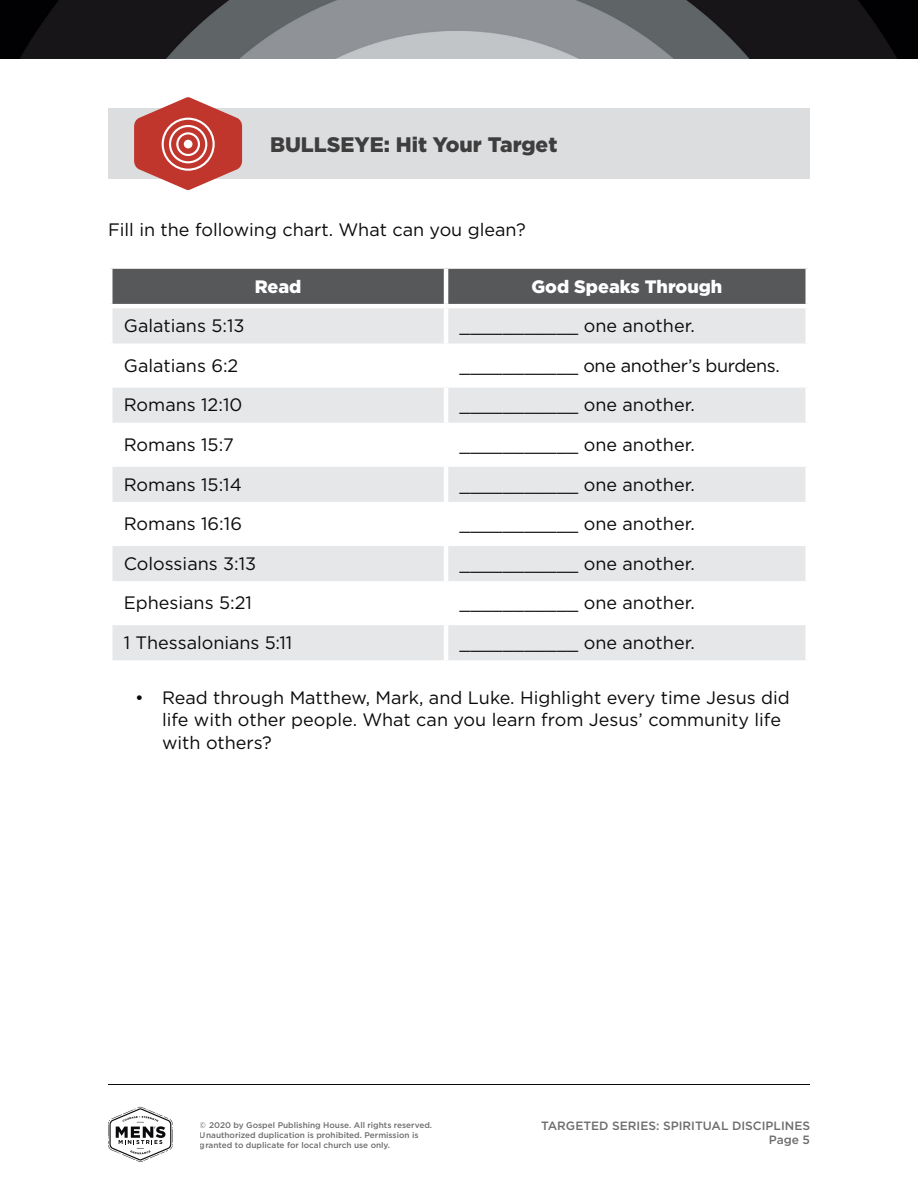
<style>
.page{position:relative;width:918px;height:1188px;background:#fff}
.page>*{position:absolute;margin:0;border:0;box-sizing:border-box;transform-origin:0 0}
.t1{font:900 21px "Gotham";color:#3e3e3f}
.t2{font:18px/22.5px "Gotham";color:#0b0b0d}
.t3{font:18px "Gotham";letter-spacing:-.02em;color:#0b0b0d}
.t4{font:900 18px "Gotham";color:#fff}
.t5{font:500 12px/14.4px "Gotham";color:#0b0b0d;text-align:right}
.t6{font:500 8.25px/9.9px "Gotham";color:#0b0b0d}
</style>
<div class="page">
<svg style="left:108px;top:1107px;width:65px;height:55px"></svg>
<hr style="left:108px;top:1084px;width:702px;height:1px;background:#0b0b0d">
<img style="left:0;top:0;width:918px;height:58px">
<div style="left:112px;top:269px;width:694px;height:35px;background:#57585a"></div>
<svg style="left:112px;top:308px;width:694px;height:352px;fill:#e6e7e9"></svg>
<hr style="left:444px;top:269px;width:4px;height:35px;background:#fff">
<hr style="left:444px;top:308px;width:4px;height:35px;background:#fff">
<div style="left:108px;top:343px;width:338px;height:5px;background:#fff"></div>
<div style="left:446px;top:343px;width:364px;height:5px;background:#fff"></div>
<hr style="left:444px;top:348px;width:4px;height:35px;background:#fff">
<div style="left:108px;top:383px;width:338px;height:5px;background:#fff"></div>
<div style="left:446px;top:383px;width:364px;height:5px;background:#fff"></div>
<hr style="left:444px;top:388px;width:4px;height:35px;background:#fff">
<hr style="left:108px;top:423px;width:338px;height:4px;background:#fff">
<hr style="left:446px;top:423px;width:364px;height:4px;background:#fff">
<hr style="left:444px;top:427px;width:4px;height:35px;background:#fff">
<div style="left:108px;top:462px;width:338px;height:5px;background:#fff"></div>
<div style="left:446px;top:462px;width:364px;height:5px;background:#fff"></div>
<hr style="left:444px;top:467px;width:4px;height:35px;background:#fff">
<hr style="left:108px;top:502px;width:338px;height:4px;background:#fff">
<hr style="left:446px;top:502px;width:364px;height:4px;background:#fff">
<hr style="left:444px;top:506px;width:4px;height:35px;background:#fff">
<div style="left:108px;top:541px;width:338px;height:5px;background:#fff"></div>
<div style="left:446px;top:541px;width:364px;height:5px;background:#fff"></div>
<hr style="left:444px;top:546px;width:4px;height:35px;background:#fff">
<div style="left:108px;top:581px;width:338px;height:5px;background:#fff"></div>
<div style="left:446px;top:581px;width:364px;height:5px;background:#fff"></div>
<hr style="left:444px;top:586px;width:4px;height:35px;background:#fff">
<hr style="left:108px;top:621px;width:338px;height:4px;background:#fff">
<hr style="left:446px;top:621px;width:364px;height:4px;background:#fff">
<hr style="left:444px;top:625px;width:4px;height:35px;background:#fff">
<div style="left:108px;top:108px;width:702px;height:71px;background:#dcdddf"></div>
<svg style="left:134px;top:97px;width:108px;height:93px"></svg>
<div style="left:184px;top:140px;width:9px;height:8px;background:#fff;border-radius:50%"></div>
<p class="t1" style="left:270px;top:130px;width:289px">BULLSEYE: Hit Your Target</p>
<p class="t2" style="left:108px;top:218px;width:419px">Fill in the following chart. What can you glean?</p>
<p class="t4" style="left:255px;top:274px;width:48px">Read</p>
<p class="t4" style="left:531px;top:274px;width:192px">God Speaks Through</p>
<p class="t2" style="left:124px;top:314px;width:122px">Galatians 5:13</p>
<p class="t2" style="left:460px;top:314px;width:237px">___________ one another.</p>
<p class="t2" style="left:124px;top:354px;width:116px">Galatians 6:2</p>
<p class="t3" style="left:460px;top:354px;width:322px">___________ one another’s burdens.</p>
<p class="t2" style="left:124px;top:393px;width:120px">Romans 12:10</p>
<p class="t2" style="left:460px;top:393px;width:237px">___________ one another.</p>
<p class="t2" style="left:124px;top:433px;width:112px">Romans 15:7</p>
<p class="t2" style="left:460px;top:433px;width:237px">___________ one another.</p>
<p class="t2" style="left:124px;top:473px;width:120px">Romans 15:14</p>
<p class="t2" style="left:460px;top:473px;width:237px">___________ one another.</p>
<p class="t2" style="left:124px;top:512px;width:120px">Romans 16:16</p>
<p class="t2" style="left:460px;top:512px;width:237px">___________ one another.</p>
<p class="t2" style="left:124px;top:552px;width:134px">Colossians 3:13</p>
<p class="t2" style="left:460px;top:552px;width:237px">___________ one another.</p>
<p class="t2" style="left:124px;top:591px;width:130px">Ephesians 5:21</p>
<p class="t2" style="left:460px;top:591px;width:237px">___________ one another.</p>
<p class="t2" style="left:124px;top:631px;width:170px">1 Thessalonians 5:11</p>
<p class="t2" style="left:460px;top:631px;width:237px">___________ one another.</p>
<p class="t2" style="left:162px;top:686px;width:629px;text-indent:-27px">• Read through Matthew, Mark, and Luke. Highlight every time Jesus did life with other people. What can you learn from Jesus’ community life with others?</p>
<p class="t6" style="left:200px;top:1120px;width:234px">© 2020 by Gospel Publishing House. All rights reserved.<br>Unauthorized duplication is prohibited. Permission is granted to duplicate for local church use only.</p>
<p class="t5" style="left:541px;top:1118px;width:270px">TARGETED SERIES: SPIRITUAL DISCIPLINES<br>Page 5</p>
</div>
